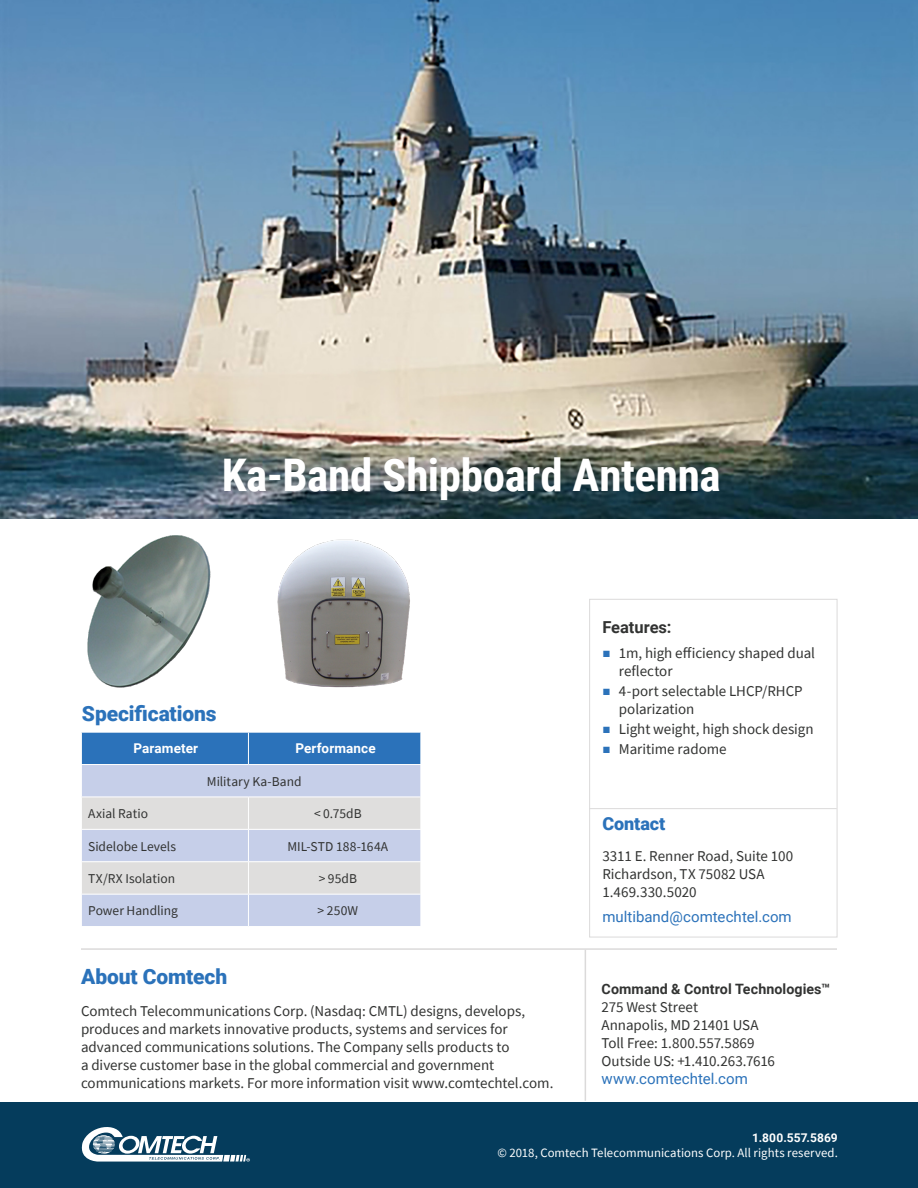
<style>
.page{position:relative;width:918px;height:1188px;background:#fff}
.page>*{position:absolute;margin:0;border:0;box-sizing:border-box;transform-origin:0 0}
.Title_heading{font:700 45px "Roboto Condensed";letter-spacing:-.005em;color:#fff}
.Heading_1{font:900 21px "Roboto";letter-spacing:-.005em;color:#2b72ba}
.Heading_1-2{font:900 18px "Roboto";color:#2b72ba}
.Heading_3{font:700 16.5px "Roboto";letter-spacing:-.005em;color:#323332}
.Body_Text{font:15px/18px "Source Sans Pro";letter-spacing:-.005em;color:#323332}
.Heading_3-2{font:15px/18px "Source Sans Pro";letter-spacing:-.005em;color:#323332}
.Heading_3-3{font:15px "Roboto";letter-spacing:.005em;color:#2b72ba}
.Heading_3-4{font:700 14.25px "Roboto";letter-spacing:.005em;color:#323332}
.Body_Text-2{font:13.5px "Source Sans Pro";color:#323332}
.Bullet_paragraph{font:13.5px "Source Sans Pro";letter-spacing:.01em;color:#323332}
.Header_row_style{font:700 13.5px "Roboto";letter-spacing:.01em;color:#fff}
.Body_Text-3{font:12.75px "Source Sans Pro";letter-spacing:.005em;color:#fff}
.Body_Text-4{font:700 12px "Roboto";letter-spacing:.01em;color:#fff}
.s1{font-family:"Arial";font-size:13.5px;color:#2b72ba}
.s2{font-family:"Roboto";color:#2b72ba}
</style>
<div class="page">
<img style="left:1px;top:0;width:917px;height:519px">
<div style="left:589px;top:599px;width:248px;height:338px;border:1px solid #dbdada"></div>
<hr style="left:589px;top:808px;width:248px;height:1px;background:#dbdada">
<div style="left:1px;top:1102px;width:917px;height:86px;background:#053c5c"></div>
<svg style="left:82px;top:1127px;width:168px;height:35px"></svg>
<hr style="left:81px;top:948px;width:756px;height:2px;background:#dbdada">
<hr style="left:585px;top:950px;width:1px;height:151px;background:#dbdada">
<div style="left:82px;top:733px;width:339px;height:31px;background:#2b72ba"></div>
<div style="left:82px;top:765px;width:339px;height:161px;background:#c6cfe9"></div>
<svg style="left:82px;top:798px;width:339px;height:96px;background:#d7d9e1"></svg>
<hr style="left:81px;top:797px;width:167px;height:1px;background:#fff">
<hr style="left:248px;top:797px;width:1px;height:32px;background:#fff">
<hr style="left:81px;top:829px;width:167px;height:1px;background:#fff">
<hr style="left:248px;top:829px;width:173px;height:1px;background:#fff">
<hr style="left:248px;top:830px;width:1px;height:31px;background:#fff">
<hr style="left:81px;top:861px;width:167px;height:1px;background:#fff">
<hr style="left:248px;top:861px;width:173px;height:1px;background:#fff">
<hr style="left:248px;top:862px;width:1px;height:32px;background:#fff">
<hr style="left:81px;top:894px;width:167px;height:1px;background:#fff">
<hr style="left:248px;top:894px;width:173px;height:1px;background:#fff">
<hr style="left:248px;top:895px;width:1px;height:31px;background:#fff">
<hr style="left:248px;top:733px;width:1px;height:31px;background:#fff">
<hr style="left:248px;top:797px;width:173px;height:1px;background:#fff">
<img style="left:87px;top:535px;width:124px;height:153px">
<img style="left:277px;top:539px;width:133px;height:149px">
<p class="Title_heading" style="left:222px;top:444px;width:500px">Ka-Band Shipboard Antenna</p>
<p class="Heading_1" style="left:82px;top:699px;width:136px">Specifications</p>
<p class="Header_row_style" style="left:133px;top:739px;width:66px">Parameter</p>
<p class="Header_row_style" style="left:295px;top:739px;width:82px">Performance</p>
<p class="Body_Text-2" style="left:207px;top:773px;width:96px">Military Ka-Band</p>
<p class="Body_Text-2" style="left:88px;top:805px;width:61px">Axial Ratio</p>
<p class="Bullet_paragraph" style="left:314px;top:805px;width:49px">&lt; 0.75dB</p>
<p class="Body_Text-2" style="left:88px;top:838px;width:90px">Sidelobe Levels</p>
<p class="Bullet_paragraph" style="left:287px;top:838px;width:102px">MIL-STD 188-164A</p>
<p class="Body_Text-2" style="left:88px;top:870px;width:88px">TX/RX Isolation</p>
<p class="Bullet_paragraph" style="left:319px;top:870px;width:40px">&gt; 95dB</p>
<p class="Body_Text-2" style="left:88px;top:902px;width:91px">Power Handling</p>
<p class="Bullet_paragraph" style="left:318px;top:902px;width:42px">&gt; 250W</p>
<p class="Heading_1" style="left:81px;top:962px;width:148px">About Comtech</p>
<p class="Body_Text" style="left:81px;top:1001px;width:474px">Comtech Telecommunications Corp. (Nasdaq: CMTL) designs, develops, produces and markets innovative products, systems and services for advanced communications solutions. The Company sells products to<br>a diverse customer base in the global commercial and government communications markets. For more information visit www.comtechtel.com.</p>
<p class="Heading_3" style="left:602px;top:616px;width:71px">Features:</p>
<p class="Body_Text" style="left:619px;top:644px;width:198px;text-indent:-16px"><span class="s1">■</span> 1m, high efficiency shaped dual reflector</p>
<p class="Body_Text" style="left:619px;top:682px;width:185px;text-indent:-16px"><span class="s1">■</span> 4-port selectable LHCP/RHCP polarization</p>
<p class="Body_Text" style="left:602px;top:720px;width:213px"><span class="s1">■</span> Light weight, high shock design</p>
<p class="Body_Text" style="left:602px;top:740px;width:126px"><span class="s1">■</span> Maritime radome</p>
<p class="Heading_1-2" style="left:602px;top:811px;width:65px">Contact</p>
<p class="Heading_3-2" style="left:602px;top:847px;width:192px">3311 E. Renner Road, Suite 100<br>Richardson, TX 75082 USA<br>1.469.330.5020</p>
<p class="Heading_3-3" style="left:602px;top:906px;width:191px">multiband@comtechtel.com</p>
<p class="Heading_3-4" style="left:602px;top:979px;width:230px">Command &amp; Control Technologies™</p>
<p class="Heading_3-2" style="left:602px;top:998px;width:175px">275 West Street<br>Annapolis, MD 21401 USA<br>Toll Free: 1.800.557.5869<br>Outside US: +1.410.263.7616 <span class="s2">www.comtechtel.com</span></p>
<p class="Body_Text-4" style="left:752px;top:1129px;width:87px">1.800.557.5869</p>
<p class="Body_Text-3" style="left:498px;top:1145px;width:342px">© 2018, Comtech Telecommunications Corp. All rights reserved.</p>
</div>
